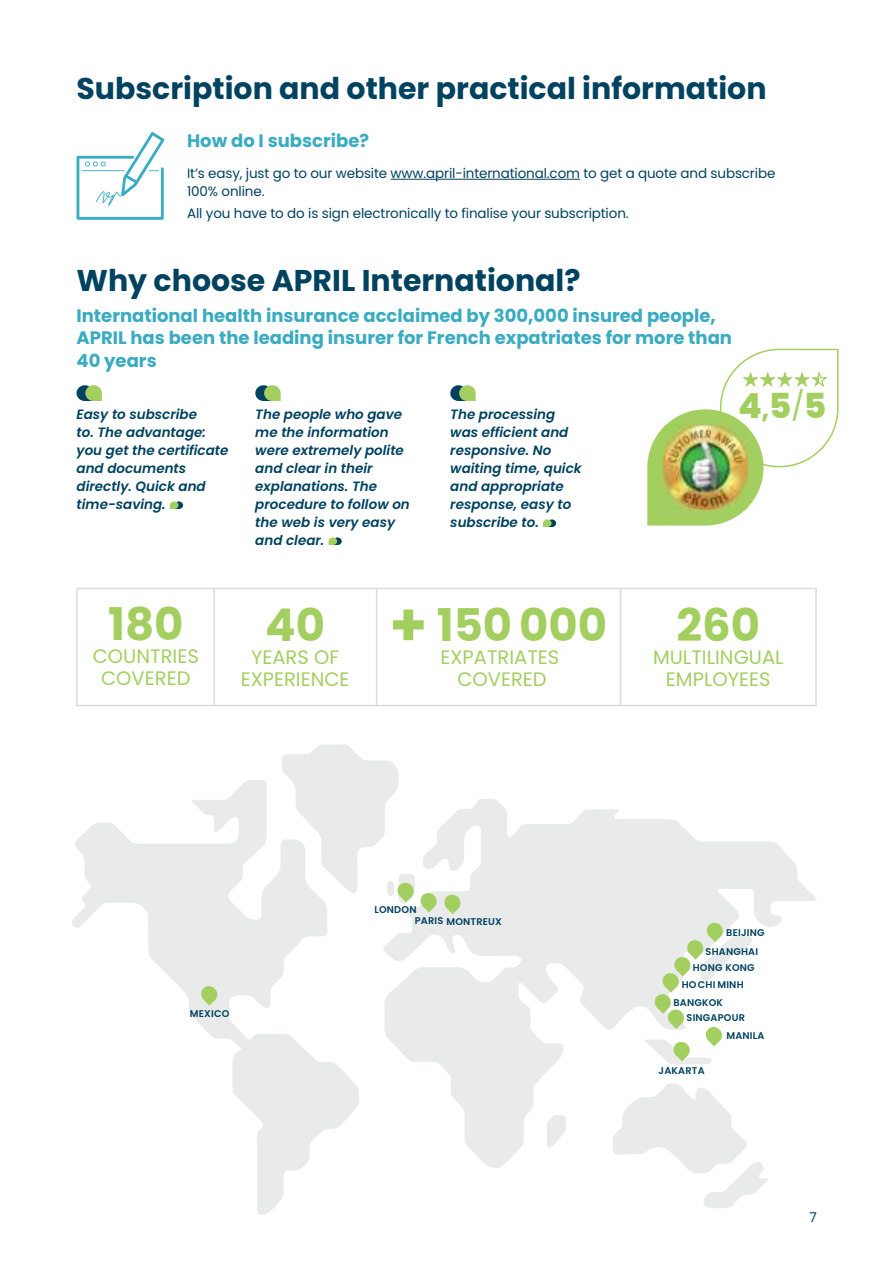
<style>
.page{position:relative;width:893px;height:1263px;background:#fff}
.page>*{position:absolute;margin:0;border:0;box-sizing:border-box;transform-origin:0 0}
.t1{font:700 45px "Poppins";color:#a3cf60}
.t2{font:800 34.5px "Poppins";color:#a3cf60}
.t3{font:700 30px "Poppins";color:#004260}
.t4{font:19.5px/22.5px "Poppins";color:#a3cf60;text-align:center}
.t5{font:700 18px/22.5px "Poppins";color:#39abc2}
.t6{font:italic 600 13.5px/18px "Poppins";color:#004260}
.t7{font:13.5px/18px "Poppins";letter-spacing:-.01em;color:#004260}
.t8{font:600 9.9px "Poppins";letter-spacing:.02em;color:#004260}
.t9{font:600 9.75px "Poppins";letter-spacing:.02em;color:#004260}
.s1{font-size:22.5px}
.s2{font-weight:400;font-size:28.5px}
.s3{font-size:60px}
</style>
<div class="page">
<svg style="left:687px;top:1168px;width:81px;height:40px"></svg>
<svg style="left:72px;top:780px;width:287px;height:435px"></svg>
<svg style="left:383px;top:799px;width:433px;height:369px;fill:#e9eaea"></svg>
<svg style="left:660px;top:876px;width:8px;height:7px"></svg>
<svg style="left:201px;top:986px;width:16px;height:19px"></svg>
<svg style="left:444px;top:895px;width:16px;height:19px"></svg>
<svg style="left:282px;top:744px;width:155px;height:168px"></svg>
<svg style="left:644px;top:923px;width:108px;height:142px"></svg>
<svg style="left:647px;top:349px;width:192px;height:177px"></svg>
<img style="left:662px;top:425px;width:86px;height:85px">
<svg style="left:77px;top:385px;width:25px;height:16px"></svg>
<svg style="left:170px;top:501px;width:13px;height:8px"></svg>
<svg style="left:450px;top:385px;width:26px;height:16px"></svg>
<svg style="left:543px;top:519px;width:13px;height:8px"></svg>
<svg style="left:255px;top:385px;width:26px;height:16px"></svg>
<svg style="left:329px;top:537px;width:13px;height:8px"></svg>
<hr style="left:213px;top:588px;width:2px;height:118px;background:#dbdcde">
<hr style="left:376px;top:588px;width:1px;height:118px;background:#dbdcde">
<hr style="left:620px;top:588px;width:1px;height:118px;background:#dbdcde">
<div style="left:76px;top:588px;width:741px;height:118px;border:2px solid #dbdcde"></div>
<hr style="left:391px;top:179px;width:189px;height:1px;background:#004260">
<svg style="left:77px;top:132px;width:87px;height:88px"></svg>
<h3 class="t3" style="left:77px;top:72px;width:692px">Subscription and other practical information</h3>
<h3 class="t5" style="left:187px;top:130px;width:183px">How do I subscribe?</h3>
<p class="t7" style="left:187px;top:164px;width:590px">It’s easy, just go to our website www.april-international.com to get a quote and subscribe<br>100% online.</p>
<p class="t7" style="left:187px;top:205px;width:443px">All you have to do is sign electronically to finalise your subscription.</p>
<h3 class="t3" style="left:77px;top:263px;width:506px">Why choose APRIL International?</h3>
<h3 class="t5" style="left:77px;top:305px;width:657px">International health insurance acclaimed by 300,000 insured people,<br>APRIL has been the leading insurer for French expatriates for more than<br>40 years</h3>
<p class="t6" style="left:77px;top:407px;width:122px">Easy to subscribe</p>
<p class="t6" style="left:450px;top:407px;width:133px">The processing was efficient and responsive. No waiting time, quick and appropriate response, easy to subscribe to.</p>
<p class="t6" style="left:255px;top:407px;width:156px">The people who gave me the information were extremely polite and clear in their explanations. The procedure to follow on the web is very easy and clear.</p>
<p class="t6" style="left:77px;top:425px;width:153px">to. The advantage: you get the certificate and documents directly. Quick and time-saving.</p>
<h2 class="t2" style="left:738px;top:390px;width:90px">4<span class="s1">,</span>5<span class="s2">/</span>5</h2>
<h1 class="t1" style="left:108px;top:599px;width:77px">180</h1>
<h3 class="t4" style="left:93px;top:645px;width:107px">COUNTRIES<br>COVERED</h3>
<h1 class="t1" style="left:265px;top:600px;width:61px">40</h1>
<h3 class="t4" style="left:241px;top:646px;width:110px">YEARS OF<br>EXPERIENCE</h3>
<h1 class="t1" style="left:389px;top:600px;width:219px"><span class="s3">+</span> 150 000</h1>
<h3 class="t4" style="left:441px;top:646px;width:120px">EXPATRIATES<br>COVERED</h3>
<h1 class="t1" style="left:676px;top:600px;width:85px">260</h1>
<h3 class="t4" style="left:653px;top:646px;width:132px">MULTILINGUAL<br>EMPLOYEES</h3>
<p class="t9" style="left:190px;top:1007px;width:41px">MEXICO</p>
<p class="t8" style="left:374px;top:904px;width:44px">LONDON</p>
<p class="t9" style="left:415px;top:916px;width:89px">PARIS MONTREUX</p>
<p class="t9" style="left:726px;top:927px;width:40px">BEIJING</p>
<p class="t9" style="left:706px;top:945px;width:54px">SHANGHAI</p>
<p class="t9" style="left:693px;top:962px;width:63px">HONG KONG</p>
<p class="t9" style="left:682px;top:979px;width:63px">HO CHI MINH</p>
<p class="t9" style="left:673px;top:996px;width:51px">BANGKOK</p>
<p class="t9" style="left:686px;top:1012px;width:60px">SINGAPOUR</p>
<p class="t9" style="left:659px;top:1064px;width:48px">JAKARTA</p>
<p class="t9" style="left:726px;top:1030px;width:40px">MANILA</p>
<p class="t7" style="left:809px;top:1208px;width:9px">7</p>
</div>
